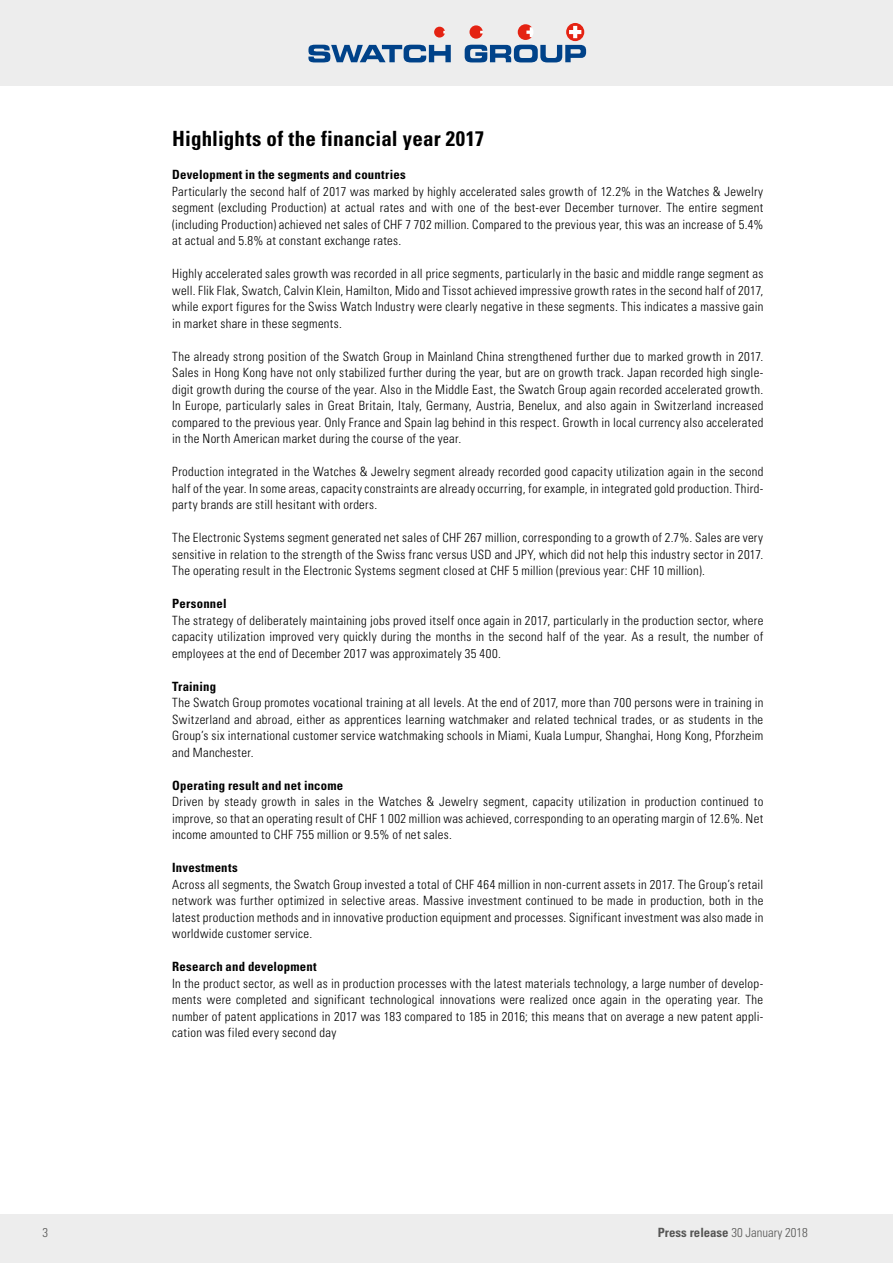
<style>
.page{position:relative;width:893px;height:1263px;background:#fff}
.page>*{position:absolute;margin:0;border:0;box-sizing:border-box;transform-origin:0 0}
.t1{font:700 condensed 21px "Univers LT Std";letter-spacing:.005em;color:#000}
.t2{font:300 condensed 12.75px/16.5px "Univers LT Std";letter-spacing:.025em;color:#000;text-align:justify}
.t3{font:300 condensed 12.75px/16.5px "Univers LT";letter-spacing:.025em;color:#000;text-align:justify}
.t4{font:700 condensed 12.75px "Univers LT Std";letter-spacing:.015em;color:#000}
.t5{font:300 condensed 12.75px "Univers LT Std";color:#575756}
.s1{font-weight:700}
</style>
<div class="page">
<div style="left:0;top:1213px;width:893px;height:50px;background:#ededed"></div>
<div style="left:0;top:0;width:893px;height:86px;background:#ededed"></div>
<svg style="left:308px;top:45px;width:143px;height:17px"></svg>
<svg style="left:434px;top:27px;width:11px;height:11px"></svg>
<svg style="left:465px;top:23px;width:121px;height:39px"></svg>
<h1 class="t1" style="left:172px;top:126px;width:314px">Highlights of the financial year 2017</h1>
<p class="t4" style="left:172px;top:167px;width:235px">Development in the segments and countries</p>
<p class="t2" style="left:172px;top:183px;width:593px">Particularly the second half of 2017 was marked by highly accelerated sales growth of 12.2% in the Watches &amp; Jewelry segment (excluding Production) at actual rates and with one of the best-ever December turnover. The entire segment (including Production) achieved net sales of CHF 7 702 million. Compared to the previous year, this was an increase of 5.4% at actual and 5.8% at constant exchange rates.</p>
<p class="t2" style="left:172px;top:265px;width:593px">Highly accelerated sales growth was recorded in all price segments, particularly in the basic and middle range segment as well. Flik Flak, Swatch, Calvin Klein, Hamilton, Mido and Tissot achieved impressive growth rates in the second half of 2017, while export figures for the Swiss Watch Industry were clearly negative in these segments. This indicates a massive gain in market share in these segments.</p>
<p class="t2" style="left:172px;top:348px;width:593px">The already strong position of the Swatch Group in Mainland China strengthened further due to marked growth in 2017.<br>Sales in Hong Kong have not only stabilized further during the year, but are on growth track. Japan recorded high single&shy;digit growth during the course of the year. Also in the Middle East, the Swatch Group again recorded accelerated growth.<br>In Europe, particularly sales in Great Britain, Italy, Germany, Austria, Benelux, and also again in Switzerland increased compared to the previous year. Only France and Spain lag behind in this respect. Growth in local currency also accelerated in the North American market during the course of the year.</p>
<p class="t2" style="left:172px;top:463px;width:593px">Production integrated in the Watches &amp; Jewelry segment already recorded good capacity utilization again in the second half of the year. In some areas, capacity constraints are already occurring, for example, in integrated gold production. Third&shy;party brands are still hesitant with orders.</p>
<p class="t2" style="left:172px;top:529px;width:592px">The Electronic Systems segment generated net sales of CHF 267 million, corresponding to a growth of 2.7%. Sales are very sensitive in relation to the strength of the Swiss franc versus USD and JPY, which did not help this industry sector in 2017.<br>The operating result in the Electronic Systems segment closed at CHF 5 million (previous year: CHF 10 million).</p>
<p class="t4" style="left:172px;top:596px;width:56px">Personnel</p>
<p class="t2" style="left:172px;top:612px;width:593px">The strategy of deliberately maintaining jobs proved itself once again in 2017, particularly in the production sector, where capacity utilization improved very quickly during the months in the second half of the year. As a result, the number of employees at the end of December 2017 was approximately 35 400.</p>
<p class="t4" style="left:172px;top:678px;width:45px">Training</p>
<p class="t2" style="left:172px;top:694px;width:593px">The Swatch Group promotes vocational training at all levels. At the end of 2017, more than 700 persons were in training in Switzerland and abroad, either as apprentices learning watchmaker and related technical trades, or as students in the Group’s six international customer service watchmaking schools in Miami, Kuala Lumpur, Shanghai, Hong Kong, Pforzheim and Manchester.</p>
<p class="t4" style="left:172px;top:777px;width:173px">Operating result and net income</p>
<p class="t2" style="left:172px;top:793px;width:593px">Driven by steady growth in sales in the Watches &amp; Jewelry segment, capacity utilization in production continued to improve, so that an operating result of CHF 1 002 million was achieved, corresponding to an operating margin of 12.6%. Net income amounted to CHF 755 million or 9.5% of net sales.</p>
<p class="t4" style="left:172px;top:860px;width:67px">Investments</p>
<p class="t2" style="left:172px;top:876px;width:593px">Across all segments, the Swatch Group invested a total of CHF 464 million in non-current assets in 2017. The Group’s retail network was further optimized in selective areas. Massive investment continued to be made in production, both in the latest production methods and in innovative production equipment and processes. Significant investment was also made in worldwide customer service.</p>
<p class="t4" style="left:172px;top:959px;width:146px">Research and development</p>
<p class="t3" style="left:172px;top:975px;width:593px">In the product sector, as well as in production processes with the latest materials technology, a large number of develop&shy;ments were completed and significant technological innovations were realized once again in the operating year. The number of patent applications in 2017 was 183 compared to 185 in 2016; this means that on average a new patent appli&shy;cation was filed every second day</p>
<p class="t5" style="left:43px;top:1224px;width:7px">3</p>
<p class="t5" style="left:658px;top:1224px;width:152px"><span class="s1">Press release</span> 30 January 2018</p>
</div>
